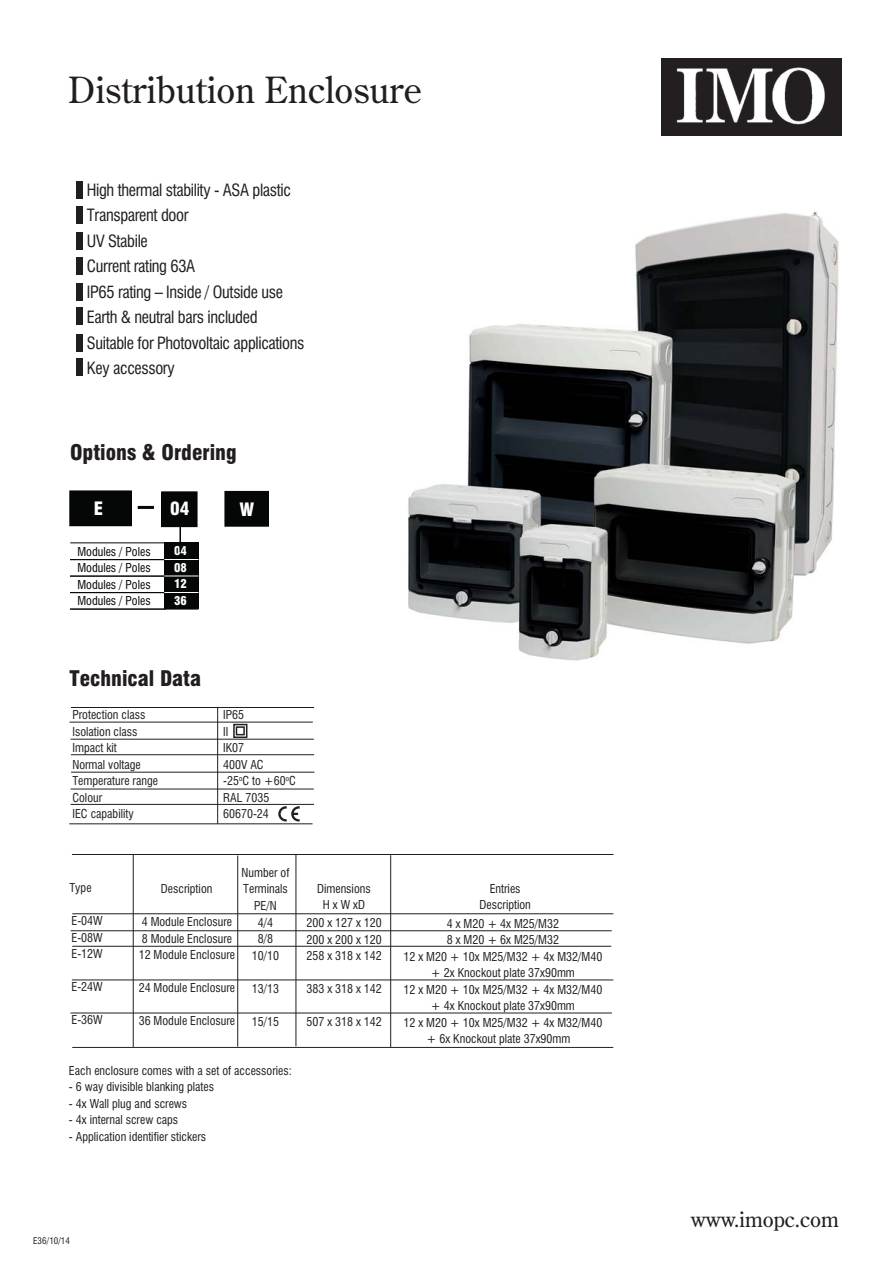
<style>
.page{position:relative;width:893px;height:1263px;background:#fff}
.page>*{position:absolute;margin:0;border:0;box-sizing:border-box;transform-origin:0 0}
.t1{font:36px "Century Old Style Std";color:#221e1f}
.t2{font:900 condensed 21px "Swiss 721 BT";color:#221e1f}
.t3{font:21px "Century Old Style Std";color:#221e1f}
.t4{font:900 condensed 18px "Swiss 721 BT";color:#fff}
.t5{font:condensed 16.5px/25.5px "Swiss 721 BT";letter-spacing:-.02em;color:#221e1f}
.t6{font:condensed 12px/16.5px "Swiss 721 BT";color:#221e1f;text-align:center}
.t7{font:condensed 12px "Swiss 721 BT";color:#050606}
.t8{font:900 condensed 12px "Swiss 721 BT";color:#fff}
.t9{font:condensed 9px "Swiss 721 BT";letter-spacing:.01em;color:#221e1f}
</style>
<div class="page">
<img style="left:661px;top:58px;width:180px;height:77px">
<div style="left:76px;top:181px;width:7px;height:18px;background:#221e1f"></div>
<div style="left:76px;top:206px;width:7px;height:18px;background:#221e1f"></div>
<div style="left:76px;top:232px;width:7px;height:18px;background:#221e1f"></div>
<div style="left:76px;top:257px;width:7px;height:18px;background:#221e1f"></div>
<div style="left:76px;top:283px;width:7px;height:18px;background:#221e1f"></div>
<hr style="left:71px;top:707px;width:243px;height:1px;background:#221e1f">
<hr style="left:217px;top:707px;width:1px;height:117px;background:#221e1f">
<hr style="left:71px;top:739px;width:243px;height:1px;background:#221e1f">
<hr style="left:71px;top:754px;width:243px;height:1px;background:#221e1f">
<hr style="left:71px;top:789px;width:243px;height:1px;background:#221e1f">
<hr style="left:71px;top:804px;width:243px;height:1px;background:#221e1f">
<hr style="left:71px;top:772px;width:243px;height:1px;background:#221e1f">
<hr style="left:72px;top:854px;width:541px;height:1px;background:#221e1f">
<hr style="left:133px;top:854px;width:1px;height:193px;background:#221e1f">
<hr style="left:72px;top:913px;width:541px;height:1px;background:#221e1f">
<hr style="left:72px;top:946px;width:539px;height:1px;background:#221e1f">
<hr style="left:72px;top:980px;width:541px;height:1px;background:#221e1f">
<hr style="left:72px;top:1047px;width:541px;height:1px;background:#221e1f">
<div style="left:164px;top:542px;width:34px;height:18px;background:#050606"></div>
<div style="left:70px;top:491px;width:61px;height:35px;background:#050606"></div>
<div style="left:162px;top:492px;width:35px;height:35px;background:#050606"></div>
<div style="left:225px;top:491px;width:43px;height:35px;background:#050606"></div>
<div style="left:225px;top:491px;width:44px;height:35px;border:1px solid #050606"></div>
<hr style="left:70px;top:542px;width:96px;height:1px;background:#050606">
<hr style="left:70px;top:559px;width:128px;height:1px;background:#050606">
<hr style="left:179px;top:526px;width:2px;height:26px;background:#050606">
<hr style="left:71px;top:930px;width:541px;height:1px;background:#221e1f">
<hr style="left:237px;top:856px;width:1px;height:191px;background:#221e1f">
<hr style="left:296px;top:854px;width:1px;height:192px;background:#221e1f">
<div style="left:76px;top:307px;width:7px;height:18px;background:#221e1f"></div>
<hr style="left:138px;top:506px;width:16px;height:3px;background:#050606">
<hr style="left:69px;top:722px;width:244px;height:1px;background:#221e1f">
<hr style="left:69px;top:823px;width:243px;height:1px;background:#221e1f">
<svg style="left:232px;top:723px;width:16px;height:16px"></svg>
<svg style="left:278px;top:806px;width:22px;height:16px"></svg>
<div style="left:76px;top:334px;width:7px;height:18px;background:#221e1f"></div>
<div style="left:76px;top:358px;width:7px;height:18px;background:#221e1f"></div>
<div style="left:164px;top:559px;width:34px;height:17px;background:#050606"></div>
<hr style="left:70px;top:576px;width:128px;height:1px;background:#050606">
<hr style="left:164px;top:559px;width:34px;height:1px;background:#fff">
<div style="left:164px;top:575px;width:34px;height:17px;background:#050606"></div>
<hr style="left:70px;top:592px;width:128px;height:1px;background:#050606">
<div style="left:164px;top:592px;width:34px;height:17px;background:#050606"></div>
<hr style="left:70px;top:609px;width:128px;height:1px;background:#050606">
<hr style="left:164px;top:592px;width:34px;height:1px;background:#fff">
<hr style="left:164px;top:576px;width:34px;height:1px;background:#fff">
<hr style="left:70px;top:1013px;width:542px;height:1px;background:#221e1f">
<hr style="left:390px;top:855px;width:1px;height:192px;background:#221e1f">
<img style="left:408px;top:211px;width:431px;height:450px">
<h1 class="t1" style="left:68px;top:69px;width:355px">Distribution Enclosure</h1>
<h3 class="t5" style="left:87px;top:178px;width:219px">High thermal stability - ASA plastic<br>Transparent door<br>UV Stabile<br>Current rating 63A<br>IP65 rating – Inside / Outside use<br>Earth &amp; neutral bars included<br>Suitable for Photovoltaic applications<br>Key accessory</h3>
<h2 class="t2" style="left:70px;top:444px;width:168px">Options &amp; Ordering</h2>
<h3 class="t4" style="left:94px;top:501px;width:11px">E</h3>
<h3 class="t4" style="left:170px;top:501px;width:21px">04</h3>
<h3 class="t4" style="left:239px;top:502px;width:16px">W</h3>
<p class="t7" style="left:77px;top:546px;width:75px">Modules / Poles</p>
<p class="t8" style="left:174px;top:546px;width:14px">04</p>
<p class="t7" style="left:77px;top:563px;width:75px">Modules / Poles</p>
<p class="t8" style="left:174px;top:562px;width:14px">08</p>
<p class="t7" style="left:77px;top:579px;width:75px">Modules / Poles</p>
<p class="t8" style="left:174px;top:579px;width:14px">12</p>
<p class="t7" style="left:77px;top:596px;width:75px">Modules / Poles</p>
<p class="t8" style="left:174px;top:595px;width:14px">36</p>
<h2 class="t2" style="left:69px;top:670px;width:133px">Technical Data</h2>
<p class="t6" style="left:72px;top:707px;width:87px;text-align:left">Protection class<br>Isolation class<br>Impact kit<br>Normal voltage<br>Temperature range<br>Colour<br>IEC capability</p>
<p class="t6" style="left:223px;top:707px;width:74px;text-align:left">IP65<br>II<br>IK07<br>400V AC<br>-25<sup>o</sup>C to +60<sup>o</sup>C<br>RAL 7035<br>60670-24</p>
<p class="t6" style="left:242px;top:865px;width:49px">Number of<br>Terminals<br>PE/N</p>
<p class="t6" style="left:69px;top:880px;width:24px">Type</p>
<p class="t6" style="left:161px;top:881px;width:53px">Description</p>
<p class="t6" style="left:71px;top:913px;width:33px;text-align:justify">E-04W E-08W E-12W</p>
<p class="t6" style="left:71px;top:979px;width:33px">E-24W</p>
<p class="t6" style="left:71px;top:1012px;width:33px">E-36W</p>
<p class="t6" style="left:139px;top:914px;width:98px;text-align:left">4 Module Enclosure<br>8 Module Enclosure<br>12 Module Enclosure</p>
<p class="t6" style="left:139px;top:980px;width:98px">24 Module Enclosure</p>
<p class="t6" style="left:139px;top:1013px;width:98px">36 Module Enclosure</p>
<p class="t6" style="left:252px;top:915px;width:29px">4/4<br>8/8<br>10/10</p>
<p class="t6" style="left:252px;top:981px;width:29px">13/13</p>
<p class="t6" style="left:252px;top:1014px;width:29px">15/15</p>
<p class="t6" style="left:69px;top:1063px;width:224px">Each enclosure comes with a set of accessories:</p>
<p class="t6" style="left:69px;top:1079px;width:147px">- 6 way divisible blanking plates</p>
<p class="t6" style="left:69px;top:1096px;width:120px">- 4x Wall plug and screws</p>
<p class="t6" style="left:69px;top:1112px;width:111px">- 4x internal screw caps</p>
<p class="t6" style="left:69px;top:1129px;width:139px">- Application identifier stickers</p>
<p class="t6" style="left:317px;top:881px;width:55px">Dimensions<br>H x W xD</p>
<p class="t6" style="left:306px;top:915px;width:77px;text-align:justify">200 x 127 x 120<br>200 x 200 x 120<br>258 x 318 x 142</p>
<p class="t6" style="left:306px;top:981px;width:77px">383 x 318 x 142</p>
<p class="t6" style="left:306px;top:1014px;width:77px">507 x 318 x 142</p>
<p class="t6" style="left:479px;top:881px;width:53px">Entries<br>Description</p>
<p class="t6" style="left:447px;top:916px;width:114px">4 x M20 + 4x M25/M32</p>
<p class="t6" style="left:447px;top:932px;width:114px">8 x M20 + 6x M25/M32</p>
<p class="t6" style="left:403px;top:949px;width:200px">12 x M20 + 10x M25/M32 + 4x M32/M40</p>
<p class="t6" style="left:431px;top:965px;width:145px">+ 2x Knockout plate 37x90mm</p>
<p class="t6" style="left:403px;top:982px;width:200px">12 x M20 + 10x M25/M32 + 4x M32/M40</p>
<p class="t6" style="left:431px;top:998px;width:145px">+ 4x Knockout plate 37x90mm</p>
<p class="t6" style="left:403px;top:1015px;width:200px">12 x M20 + 10x M25/M32 + 4x M32/M40</p>
<p class="t6" style="left:426px;top:1031px;width:145px">+ 6x Knockout plate 37x90mm</p>
<p class="t9" style="left:33px;top:1237px;width:38px">E36/10/14</p>
<h2 class="t3" style="left:691px;top:1208px;width:149px">www.imopc.com</h2>
</div>
